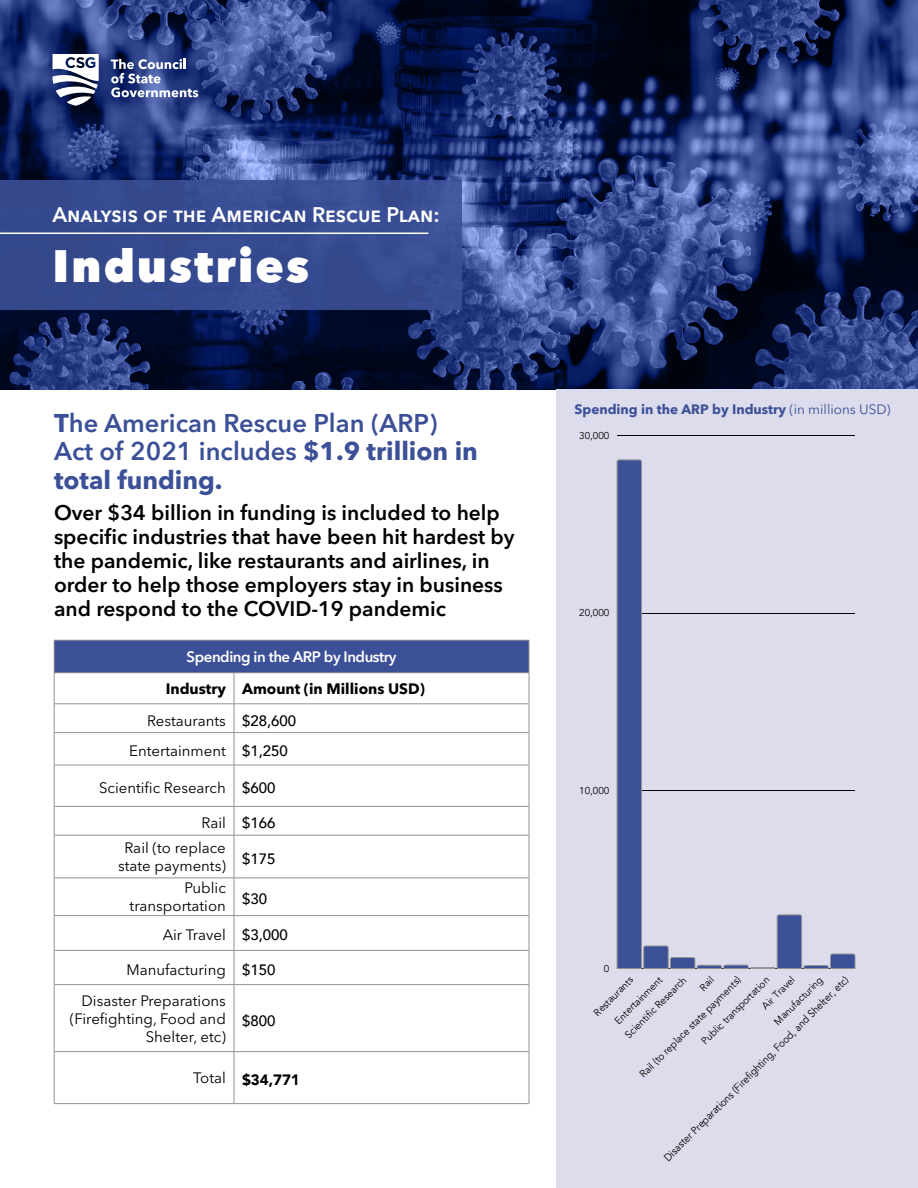
<style>
.page{position:relative;width:918px;height:1188px;background:#fff}
.page>*{position:absolute;margin:0;border:0;box-sizing:border-box;transform-origin:0 0}
.t1{font:800 45px "Avenir Next LT Pro";letter-spacing:.05em;color:#fff}
.t2{font:600 25.5px/28.5px "Avenir Next LT Pro";color:#3b5096}
.t3{font:600 21px/24px "Avenir Next LT Pro";color:#000}
.t4{font:600 21px "Avenir Next LT Pro";color:#fff}
.t5{font:15px/18px "Avenir Next LT Pro";color:#000}
.t6{font:700 15px "Avenir Next LT Pro";color:#000}
.t7{font:600 15px "Avenir Next LT Pro";letter-spacing:-.03em;color:#fff}
.t8{font:900 15px "Avenir";color:#000}
.t9{font:500 15px "Avenir";color:#000}
.t10{font:700 13.5px "Avenir Next LT Pro";color:#3b5096}
.t11{font:10.65px "Avenir";color:#000;scale:.92 1}
.t12{font:10.35px "Avenir";color:#000;scale:.96 1}
.t13{font:10.2px/17.1px "Avenir";color:#000}
.t14{font:10.05px/19.6px "Avenir";color:#000}
.t15{font:9.9px "Avenir";color:#000}
.s1{font-weight:700}
.s2{font-family:"Avenir";font-weight:500}
.s3{font-family:"Avenir Next LT Pro";font-weight:400}
.s4{font-weight:400}
.s5{font-size:9.9px}
</style>
<div class="page">
<div style="left:556px;top:390px;width:362px;height:798px;background:#dcdcec"></div>
<svg style="left:0;top:0;width:918px;height:390px;background:#23356d"></svg>
<div style="left:0;top:180px;width:462px;height:130px;background:#3b5096"></div>
<hr style="left:0;top:233px;width:428px;height:1px;background:#fff">
<svg style="left:111px;top:59px;width:87px;height:38px"></svg>
<svg style="left:52px;top:54px;width:47px;height:52px"></svg>
<div style="left:54px;top:640px;width:475px;height:33px;background:#3b5096"></div>
<hr style="left:54px;top:673px;width:1px;height:31px;background:#939393">
<hr style="left:234px;top:673px;width:1px;height:31px;background:#939393">
<hr style="left:529px;top:673px;width:1px;height:31px;background:#939393">
<hr style="left:54px;top:704px;width:180px;height:1px;background:#939393">
<svg style="left:54px;top:704px;width:1px;height:28px"></svg>
<hr style="left:234px;top:704px;width:295px;height:1px;background:#939393">
<svg style="left:234px;top:704px;width:1px;height:28px"></svg>
<svg style="left:529px;top:704px;width:1px;height:28px"></svg>
<hr style="left:54px;top:732px;width:180px;height:1px;background:#939393">
<hr style="left:54px;top:733px;width:1px;height:32px;background:#939393">
<hr style="left:234px;top:732px;width:295px;height:1px;background:#939393">
<hr style="left:234px;top:733px;width:1px;height:32px;background:#939393">
<hr style="left:529px;top:733px;width:1px;height:32px;background:#939393">
<hr style="left:54px;top:765px;width:180px;height:1px;background:#939393">
<hr style="left:54px;top:765px;width:1px;height:41px;background:#939393">
<hr style="left:234px;top:765px;width:295px;height:1px;background:#939393">
<hr style="left:234px;top:765px;width:1px;height:41px;background:#939393">
<hr style="left:529px;top:765px;width:1px;height:41px;background:#939393">
<hr style="left:54px;top:806px;width:180px;height:1px;background:#939393">
<svg style="left:54px;top:807px;width:1px;height:28px"></svg>
<hr style="left:234px;top:806px;width:295px;height:1px;background:#939393">
<svg style="left:234px;top:807px;width:1px;height:28px"></svg>
<svg style="left:529px;top:807px;width:1px;height:28px"></svg>
<hr style="left:54px;top:835px;width:180px;height:1px;background:#939393">
<hr style="left:54px;top:835px;width:1px;height:43px;background:#939393">
<hr style="left:234px;top:835px;width:295px;height:1px;background:#939393">
<hr style="left:234px;top:835px;width:1px;height:43px;background:#939393">
<hr style="left:529px;top:835px;width:1px;height:43px;background:#939393">
<hr style="left:54px;top:878px;width:180px;height:1px;background:#939393">
<hr style="left:54px;top:878px;width:1px;height:37px;background:#939393">
<hr style="left:234px;top:878px;width:295px;height:1px;background:#939393">
<hr style="left:234px;top:878px;width:1px;height:37px;background:#939393">
<hr style="left:529px;top:878px;width:1px;height:37px;background:#939393">
<hr style="left:54px;top:915px;width:180px;height:1px;background:#939393">
<hr style="left:54px;top:916px;width:1px;height:34px;background:#939393">
<hr style="left:234px;top:915px;width:295px;height:1px;background:#939393">
<hr style="left:234px;top:916px;width:1px;height:34px;background:#939393">
<hr style="left:529px;top:916px;width:1px;height:34px;background:#939393">
<hr style="left:54px;top:950px;width:180px;height:1px;background:#939393">
<hr style="left:54px;top:951px;width:1px;height:33px;background:#939393">
<hr style="left:234px;top:950px;width:295px;height:1px;background:#939393">
<hr style="left:234px;top:951px;width:1px;height:33px;background:#939393">
<hr style="left:529px;top:951px;width:1px;height:33px;background:#939393">
<hr style="left:54px;top:984px;width:180px;height:1px;background:#939393">
<hr style="left:54px;top:985px;width:1px;height:66px;background:#939393">
<hr style="left:234px;top:984px;width:295px;height:1px;background:#939393">
<hr style="left:234px;top:985px;width:1px;height:66px;background:#939393">
<hr style="left:529px;top:985px;width:1px;height:66px;background:#939393">
<hr style="left:54px;top:1051px;width:180px;height:1px;background:#939393">
<hr style="left:54px;top:1052px;width:1px;height:51px;background:#939393">
<hr style="left:54px;top:1103px;width:180px;height:1px;background:#939393">
<hr style="left:234px;top:1051px;width:295px;height:1px;background:#939393">
<hr style="left:234px;top:1052px;width:1px;height:51px;background:#939393">
<hr style="left:529px;top:1052px;width:1px;height:51px;background:#939393">
<hr style="left:234px;top:1103px;width:295px;height:1px;background:#939393">
<hr style="left:54px;top:640px;width:180px;height:1px;background:#939393">
<hr style="left:54px;top:640px;width:1px;height:33px;background:#939393">
<hr style="left:234px;top:640px;width:295px;height:1px;background:#939393">
<hr style="left:529px;top:640px;width:1px;height:33px;background:#939393">
<hr style="left:54px;top:673px;width:180px;height:1px;background:#939393">
<hr style="left:234px;top:673px;width:295px;height:1px;background:#939393">
<hr style="left:617px;top:435px;width:238px;height:1px;background:#000">
<svg style="left:617px;top:459px;width:238px;height:510px"></svg>
<h3 class="t4" style="left:52px;top:202px;width:389px">Analysis of the American Rescue Plan:</h3>
<h1 class="t1" style="left:52px;top:238px;width:258px">Industries</h1>
<h2 class="t2" style="left:54px;top:408px;width:425px"><span class="s1">T</span>he American Rescue Plan (ARP)<br>Act of 2021 includes <span class="s1">$1.9 trillion in total funding.</span></h2>
<h3 class="t3" style="left:54px;top:501px;width:462px">Over $34 billion in funding is included to help specific industries that have been hit hardest by the pandemic, like restaurants and airlines, in order to help those employers stay in business and respond to the COVID-19 pandemic</h3>
<p class="t7" style="left:187px;top:648px;width:211px">Spending in the ARP by Industry</p>
<p class="t6" style="left:166px;top:680px;width:261px">Industry Amount (in Millions USD)</p>
<p class="t5" style="left:147px;top:711px;width:151px">Restaurants <span class="s2">$28,600</span></p>
<p class="t5" style="left:129px;top:742px;width:160px">Entertainment <span class="s2">$1,250</span></p>
<p class="t5" style="left:99px;top:779px;width:178px">Scientific Research <span class="s2">$600</span></p>
<p class="t5" style="left:125px;top:811px;width:152px;line-height:24.9px;text-indent:77px">Rail <span class="s2">$166<br></span>Rail (to replace</p>
<p class="t5" style="left:118px;top:857px;width:109px">state payments)</p>
<p class="t9" style="left:242px;top:846px;width:35px">$175</p>
<p class="t5" style="left:130px;top:879px;width:98px;text-align:right">Public transportation</p>
<p class="t9" style="left:242px;top:886px;width:27px">$30</p>
<p class="t5" style="left:163px;top:926px;width:127px">Air Travel <span class="s2">$3,000</span></p>
<p class="t5" style="left:82px;top:954px;width:195px;line-height:30.8px;text-indent:45px">Manufacturing <span class="s2">$150<br></span>Disaster Preparations</p>
<p class="t5" style="left:70px;top:1010px;width:158px;text-align:right">(Firefighting, Food and<br>Shelter, etc)</p>
<p class="t9" style="left:242px;top:1007px;width:35px">$800</p>
<p class="t8" style="left:193px;top:1067px;width:108px"><span class="s3">Total</span> $34,771</p>
<p class="t10" style="left:574px;top:401px;width:318px">Spending in the ARP by Industry <span class="s4">(in millions USD)</span></p>
<p class="t15" style="left:579px;top:429px;width:32px">30,000</p>
<p class="t15" style="left:579px;top:607px;width:32px">20,000</p>
<p class="t15" style="left:579px;top:785px;width:32px">10,000</p>
<p class="t15" style="left:604px;top:963px;width:7px">0</p>
<p class="t11" style="left:661px;top:1155px;width:280px;rotate:-45deg">Disaster Preparations (Firefighting, Food, and Shelter, etc<span class="s5">)</span></p>
<p class="t12" style="left:637px;top:1071px;width:145px;rotate:-45deg">Rail (to replace state payments)</p>
<p class="t14" style="left:755px;top:1003px;width:65px;rotate:-45deg">Air Trave<span class="s5">l<br></span>Manufacturing</p>
<p class="t13" style="left:609px;top:1018px;width:83px;rotate:-45deg">Entertainment<br>Scientific Research</p>
<p class="t15" style="left:697px;top:985px;width:17px;rotate:-45deg">Rail</p>
<p class="t14" style="left:589px;top:1007px;width:53px;rotate:-45deg">Restaurant<span class="s5">s</span></p>
<p class="t13" style="left:697px;top:1037px;width:93px;rotate:-45deg">Public transportation</p>
</div>
